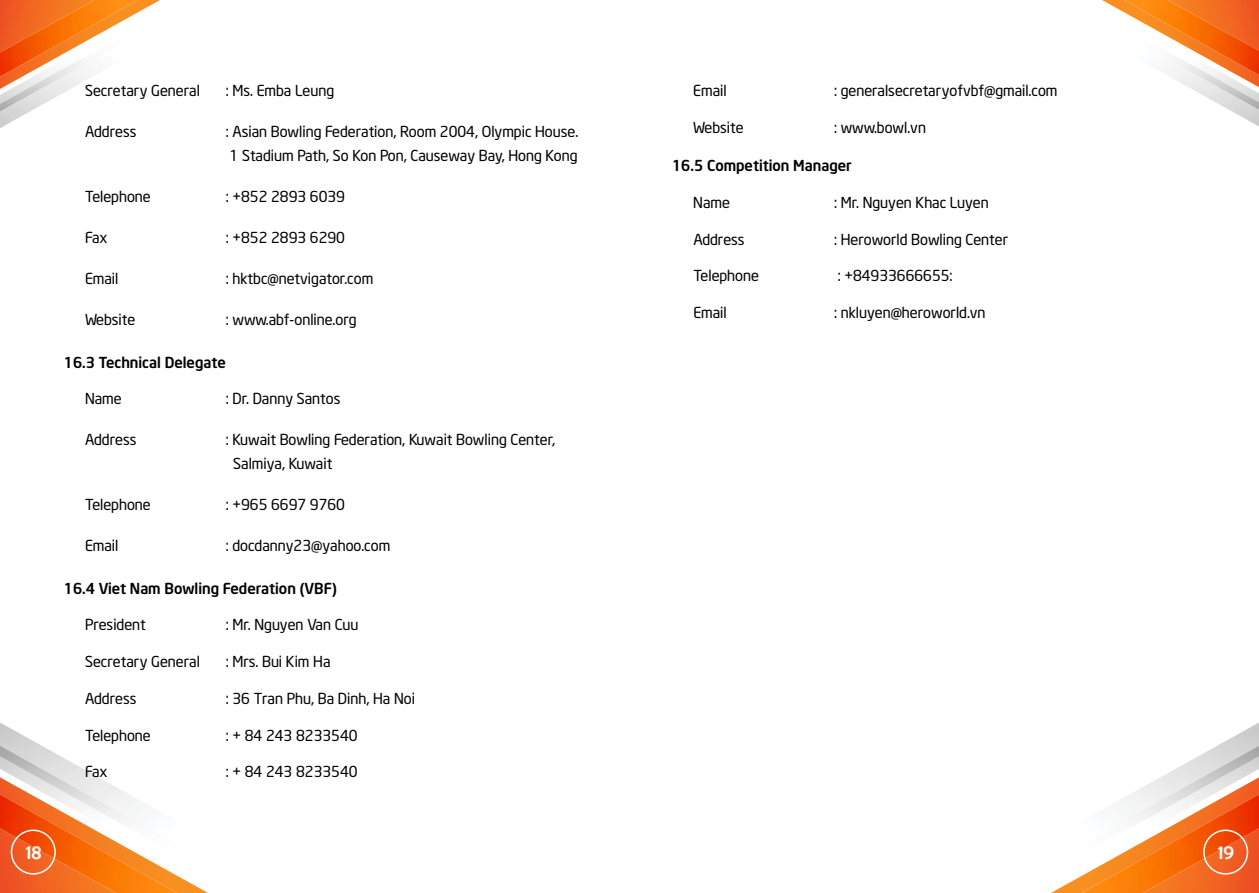
<style>
.page{position:relative;width:1259px;height:893px;background:#fff}
.page>*{position:absolute;margin:0;border:0;box-sizing:border-box;transform-origin:0 0}
.t1{font:21px "Berlin Sans FB";color:#fff}
.t2{font:15px/24px "UTM Neo Sans Intel";color:#000}
.t3{font:700 15px "UTM Neo Sans Intel";color:#000}
</style>
<div class="page">
<svg style="left:1102px;top:0;width:157px;height:127px"></svg>
<img style="left:1104px;top:24px;width:155px;height:96px">
<svg style="left:0;top:871px;width:208px;height:22px;background:#f68130"></svg>
<img style="left:0;top:737px;width:169px;height:134px">
<svg style="left:0;top:0;width:160px;height:128px"></svg>
<img style="left:0;top:25px;width:155px;height:96px">
<svg style="left:1051px;top:871px;width:208px;height:22px;background:#f68230"></svg>
<img style="left:1090px;top:737px;width:169px;height:134px">
<div style="left:11px;top:829px;width:45px;height:46px;border:2px solid #fff;border-radius:50%"></div>
<div style="left:1203px;top:829px;width:45px;height:46px;border:2px solid #fff;border-radius:50%"></div>
<p class="t2" style="left:85px;top:77px;width:116px">Secretary General</p>
<p class="t2" style="left:226px;top:77px;width:110px">: Ms. Emba Leung</p>
<p class="t2" style="left:85px;top:118px;width:53px">Address</p>
<p class="t2" style="left:226px;top:118px;width:353px">: Asian Bowling Federation, Room 2004, Olympic House.<br>1 Stadium Path, So Kon Pon, Causeway Bay, Hong Kong</p>
<p class="t2" style="left:85px;top:183px;width:67px">Telephone</p>
<p class="t2" style="left:226px;top:183px;width:121px">: +852 2893 6039</p>
<p class="t2" style="left:85px;top:224px;width:24px">Fax</p>
<p class="t2" style="left:226px;top:224px;width:121px">: +852 2893 6290</p>
<p class="t2" style="left:85px;top:265px;width:35px">Email</p>
<p class="t2" style="left:226px;top:265px;width:149px">: hktbc@netvigator.com</p>
<p class="t2" style="left:85px;top:306px;width:52px">Website</p>
<p class="t2" style="left:226px;top:306px;width:132px">: www.abf-online.org</p>
<p class="t3" style="left:64px;top:350px;width:163px">16.3 Technical Delegate</p>
<p class="t2" style="left:85px;top:385px;width:38px">Name</p>
<p class="t2" style="left:226px;top:385px;width:116px">: Dr. Danny Santos</p>
<p class="t2" style="left:85px;top:426px;width:53px">Address</p>
<p class="t2" style="left:233px;top:426px;width:323px;text-indent:-7px">: Kuwait Bowling Federation, Kuwait Bowling Center,<br>Salmiya, Kuwait</p>
<p class="t2" style="left:85px;top:491px;width:67px">Telephone</p>
<p class="t2" style="left:226px;top:491px;width:121px">: +965 6697 9760</p>
<p class="t2" style="left:85px;top:532px;width:35px">Email</p>
<p class="t2" style="left:226px;top:532px;width:166px">: docdanny23@yahoo.com</p>
<p class="t3" style="left:64px;top:576px;width:275px">16.4 Viet Nam Bowling Federation (VBF)</p>
<p class="t2" style="left:85px;top:611px;width:62px">President</p>
<p class="t2" style="left:226px;top:611px;width:134px">: Mr. Nguyen Van Cuu</p>
<p class="t2" style="left:85px;top:648px;width:116px">Secretary General</p>
<p class="t2" style="left:226px;top:648px;width:106px">: Mrs. Bui Kim Ha</p>
<p class="t2" style="left:85px;top:685px;width:53px">Address</p>
<p class="t2" style="left:226px;top:685px;width:191px">: 36 Tran Phu, Ba Dinh, Ha Noi</p>
<p class="t2" style="left:85px;top:722px;width:67px">Telephone</p>
<p class="t2" style="left:226px;top:722px;width:133px">: + 84 243 8233540</p>
<p class="t2" style="left:85px;top:758px;width:24px">Fax</p>
<p class="t2" style="left:226px;top:758px;width:133px">: + 84 243 8233540</p>
<p class="t2" style="left:693px;top:77px;width:35px">Email</p>
<p class="t2" style="left:834px;top:77px;width:225px">: generalsecretaryofvbf@gmail.com</p>
<p class="t2" style="left:693px;top:114px;width:52px">Website</p>
<p class="t2" style="left:834px;top:114px;width:93px">: www.bowl.vn</p>
<p class="t3" style="left:672px;top:153px;width:181px">16.5 Competition Manager</p>
<p class="t2" style="left:693px;top:189px;width:38px">Name</p>
<p class="t2" style="left:834px;top:189px;width:156px">: Mr. Nguyen Khac Luyen</p>
<p class="t2" style="left:693px;top:225px;width:53px">Address</p>
<p class="t2" style="left:834px;top:225px;width:175px">: Heroworld Bowling Center</p>
<p class="t2" style="left:693px;top:262px;width:67px">Telephone</p>
<p class="t2" style="left:838px;top:262px;width:116px">: +84933666655:</p>
<p class="t2" style="left:693px;top:299px;width:35px">Email</p>
<p class="t2" style="left:834px;top:299px;width:153px">: nkluyen@heroworld.vn</p>
<h1 class="t1" style="left:26px;top:840px;width:17px">18</h1>
<h1 class="t1" style="left:1217px;top:840px;width:18px">19</h1>
</div>
